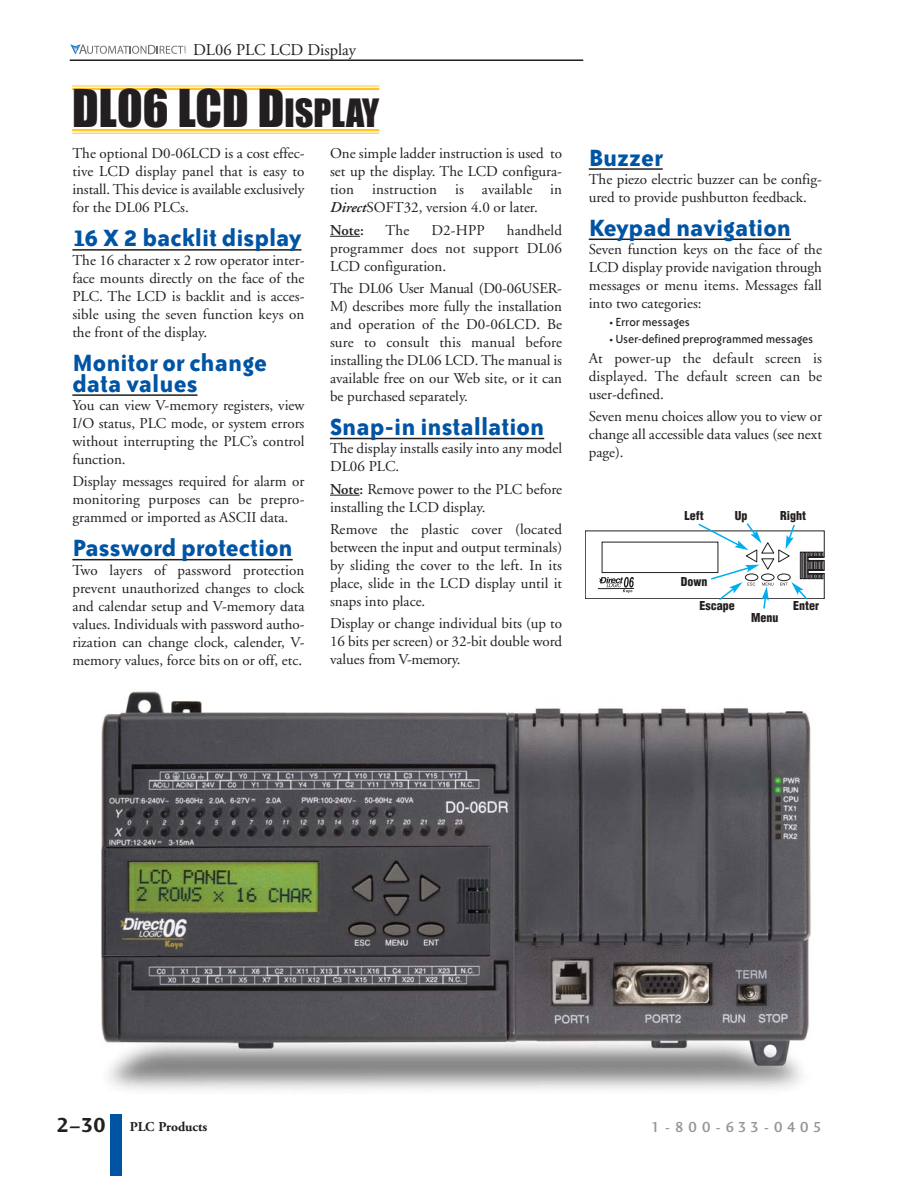
<style>
.page{position:relative;width:918px;height:1188px;background:#fff}
.page>*{position:absolute;margin:0;border:0;box-sizing:border-box;transform-origin:0 0}
.t1{font:48px "TT2 D3 O00";color:#231f20}
.t2{font:700 27px/21px "Bailey Sans ITC";color:#0054a4}
.t3{font:16.5px "Adobe Garamond";color:#231f20}
.t4{font:15px/18px "Adobe Garamond";color:#231f20;text-align:justify}
.t5{font:15px "Charlotte Sans Medium Plain";letter-spacing:.265em;color:#939598}
.t6{font:600 15px "Adobe Garamond";color:#231f20}
.t7{font:13.5px "Bailey Sans ITC";letter-spacing:-.015em;color:#231f20}
.t8{font:700 13.5px "Adobe Garamond";color:#231f20}
.t9{font:900 condensed 12px "Helvetica";color:#231f20}
.s1{font-size:36px}
.s2{font-weight:600;font-style:italic}
.s3{font-weight:600}
.s4{font-family:"Charlotte Sans Bold Plain";font-weight:400;font-size:21px}
</style>
<div class="page">
<hr style="left:70px;top:59px;width:513px;height:2px;background:#231f20">
<div style="left:111px;top:1114px;width:11px;height:62px;background:#0054a4"></div>
<svg style="left:70px;top:44px;width:116px;height:11px"></svg>
<hr style="left:72px;top:249px;width:229px;height:2px;background:#231f20">
<hr style="left:72px;top:394px;width:126px;height:2px;background:#231f20">
<hr style="left:72px;top:559px;width:221px;height:1px;background:#231f20">
<hr style="left:72px;top:86px;width:307px;height:1px;background:#ffc424">
<hr style="left:72px;top:88px;width:307px;height:2px;background:#ffc424">
<hr style="left:72px;top:129px;width:307px;height:2px;background:#ffc424">
<hr style="left:72px;top:133px;width:307px;height:1px;background:#ffc424">
<img style="left:101px;top:691px;width:710px;height:399px">
<div style="left:587px;top:146px;width:237px;height:547px;background:#fff"></div>
<hr style="left:589px;top:168px;width:74px;height:2px;background:#231f20">
<hr style="left:589px;top:239px;width:202px;height:1px;background:#231f20">
<svg style="left:330px;top:236px;width:30px;height:1px"></svg>
<hr style="left:330px;top:438px;width:214px;height:1px;background:#231f20">
<svg style="left:330px;top:495px;width:30px;height:1px"></svg>
<svg style="left:585px;top:523px;width:239px;height:86px"></svg>
<p class="t3" style="left:193px;top:43px;width:164px">DL06 PLC LCD Display</p>
<h1 class="t1" style="left:72px;top:89px;width:309px">DL06 LCD D<span class="s1">ISPLAY</span></h1>
<p class="t4" style="left:72px;top:146px;width:234px">The optional D0-06LCD is a cost effec&shy;tive LCD display panel that is easy to install. This device is available exclusively for the DL06 PLCs.</p>
<h2 class="t2" style="left:72px;top:230px;width:231px">16 X 2 backlit display</h2>
<p class="t4" style="left:72px;top:252px;width:234px">The 16 character x 2 row operator inter&shy;face mounts directly on the face of the PLC. The LCD is backlit and is acces&shy;sible using the seven function keys on the front of the display.</p>
<h2 class="t2" style="left:72px;top:354px;width:196px">Monitor or change data values</h2>
<p class="t4" style="left:72px;top:398px;width:234px">You can view V-memory registers, view I/O status, PLC mode, or system errors without interrupting the PLC’s control function.</p>
<p class="t4" style="left:72px;top:474px;width:234px">Display messages required for alarm or monitoring purposes can be prepro&shy;grammed or imported as ASCII data.</p>
<h2 class="t2" style="left:72px;top:539px;width:222px">Password protection</h2>
<p class="t4" style="left:72px;top:562px;width:234px">Two layers of password protection prevent unauthorized changes to clock and calendar setup and V-memory data values. Individuals with password autho&shy;rization can change clock, calender, V&shy;memory values, force bits on or off, etc.</p>
<p class="t4" style="left:330px;top:146px;width:234px">One simple ladder instruction is used to set up the display. The LCD configura&shy;tion instruction is available in <span class="s2">Direct</span>SOFT32, version 4.0 or later.</p>
<p class="t6" style="left:330px;top:224px;width:36px">Note:</p>
<p class="t4" style="left:385px;top:222px;width:25px">The</p>
<p class="t4" style="left:431px;top:222px;width:55px">D2-HPP</p>
<p class="t4" style="left:330px;top:222px;width:234px;text-indent:177px">handheld programmer does not support DL06<br>LCD configuration.</p>
<p class="t4" style="left:330px;top:281px;width:234px">The DL06 User Manual (D0-06USER-M) describes more fully the installation and operation of the D0-06LCD. Be sure to consult this manual before installing the DL06 LCD. The manual is available free on our Web site, or it can be purchased separately.</p>
<h2 class="t2" style="left:330px;top:418px;width:216px">Snap-in installation</h2>
<p class="t4" style="left:330px;top:441px;width:234px">The display installs easily into any model<br>DL06 PLC.</p>
<p class="t4" style="left:330px;top:481px;width:234px"><span class="s3">Note:</span> Remove power to the PLC before installing the LCD display.</p>
<p class="t4" style="left:330px;top:522px;width:234px">Remove the plastic cover (located between the input and output terminals) by sliding the cover to the left. In its place, slide in the LCD display until it snaps into place.</p>
<p class="t4" style="left:330px;top:616px;width:234px">Display or change individual bits (up to 16 bits per screen) or 32-bit double word values from V-memory.</p>
<h2 class="t2" style="left:589px;top:149px;width:75px">Buzzer</h2>
<p class="t4" style="left:589px;top:172px;width:235px">The piezo electric buzzer can be config&shy;ured to provide pushbutton feedback.</p>
<h2 class="t2" style="left:589px;top:219px;width:204px">Keypad navigation</h2>
<p class="t4" style="left:589px;top:242px;width:235px">Seven function keys on the face of the LCD display provide navigation through messages or menu items. Messages fall into two categories:</p>
<p class="t7" style="left:609px;top:317px;width:82px">• Error messages</p>
<p class="t7" style="left:609px;top:333px;width:206px">• User-defined preprogrammed messages</p>
<p class="t4" style="left:589px;top:350px;width:235px">At power-up the default screen is displayed. The default screen can be user-defined.</p>
<p class="t4" style="left:589px;top:409px;width:235px">Seven menu choices allow you to view or change all accessible data values (see next page).</p>
<p class="t9" style="left:685px;top:511px;width:21px">Left</p>
<p class="t9" style="left:681px;top:577px;width:28px">Down</p>
<p class="t9" style="left:735px;top:511px;width:14px">Up</p>
<p class="t9" style="left:780px;top:511px;width:27px">Right</p>
<p class="t9" style="left:700px;top:601px;width:37px">Escape</p>
<p class="t9" style="left:793px;top:601px;width:27px">Enter</p>
<p class="t9" style="left:751px;top:613px;width:29px">Menu</p>
<p class="t8" style="left:57px;top:1121px;width:152px"><span class="s4">2–30</span> PLC Products</p>
<p class="t5" style="left:651px;top:1121px;width:172px">1-800-633-0405</p>
</div>
